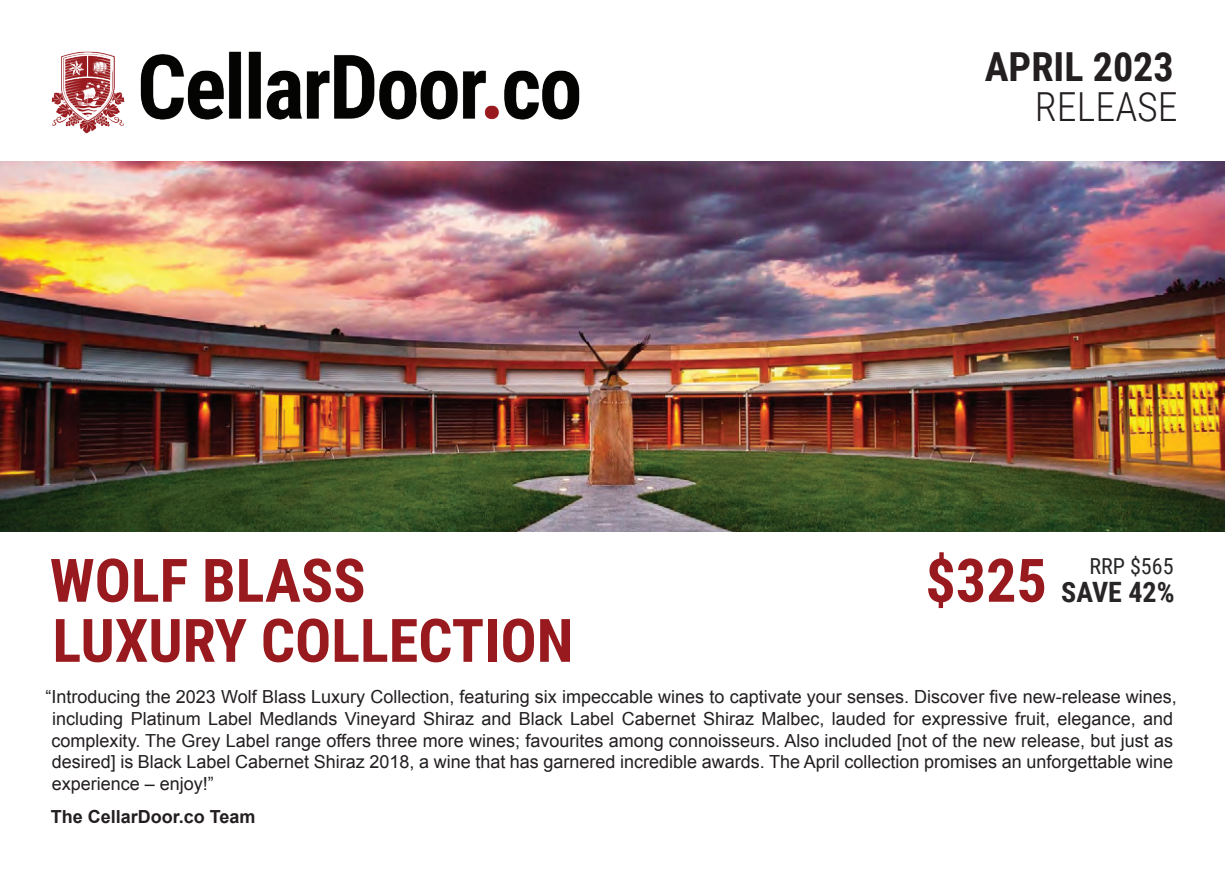
<style>
.page{position:relative;width:1225px;height:874px;background:#fff}
.page>*{position:absolute;margin:0;border:0;box-sizing:border-box;transform-origin:0 0}
.t1{font:700 60px/60px "Roboto Condensed";color:#991a1e}
.t2{font:700 40px "Roboto Condensed";color:#231f20}
.t3{font:300 40px "Roboto Condensed";color:#231f20}
.t4{font:700 28px "Roboto Condensed";color:#282526}
.t5{font:22px "Roboto Condensed";color:#282526}
.t6{font:18px/21.6px "Arial";color:#231f20}
.t7{font:700 18px "Arial";color:#231f20}
.s1{font-size:28px;color:#282526}
</style>
<div class="page">
<img style="left:0;top:162px;width:1225px;height:369px">
<img style="left:51px;top:52px;width:528px;height:81px">
<h2 class="t2" style="left:984px;top:39px;width:190px">APRIL 2023</h2>
<h2 class="t3" style="left:1035px;top:79px;width:144px">RELEASE</h2>
<h1 class="t1" style="left:925px;top:548px;width:169px">$325 <span class="s1">SA</span></h1>
<p class="t5" style="left:1089px;top:550px;width:86px">RRP $565</p>
<h1 class="t1" style="left:50px;top:548px;width:525px">WOLF BLASS<br>LUXURY COLLECTION</h1>
<p class="t6" style="left:52px;top:686px;width:1126px;text-indent:-6px">“Introducing the 2023 Wolf Blass Luxury Collection, featuring six impeccable wines to captivate your senses. Discover five new-release wines, including Platinum Label Medlands Vineyard Shiraz and Black Label Cabernet Shiraz Malbec, lauded for expressive fruit, elegance, and complexity. The Grey Label range offers three more wines; favourites among connoisseurs. Also included [not of the new release, but just as desired] is Black Label Cabernet Shiraz 2018, a wine that has garnered incredible awards. The April collection promises an unforgettable wine experience – enjoy!”</p>
<p class="t7" style="left:51px;top:804px;width:206px">The CellarDoor.co Team</p>
<h3 class="t4" style="left:1092px;top:572px;width:84px">VE 42%</h3>
</div>
